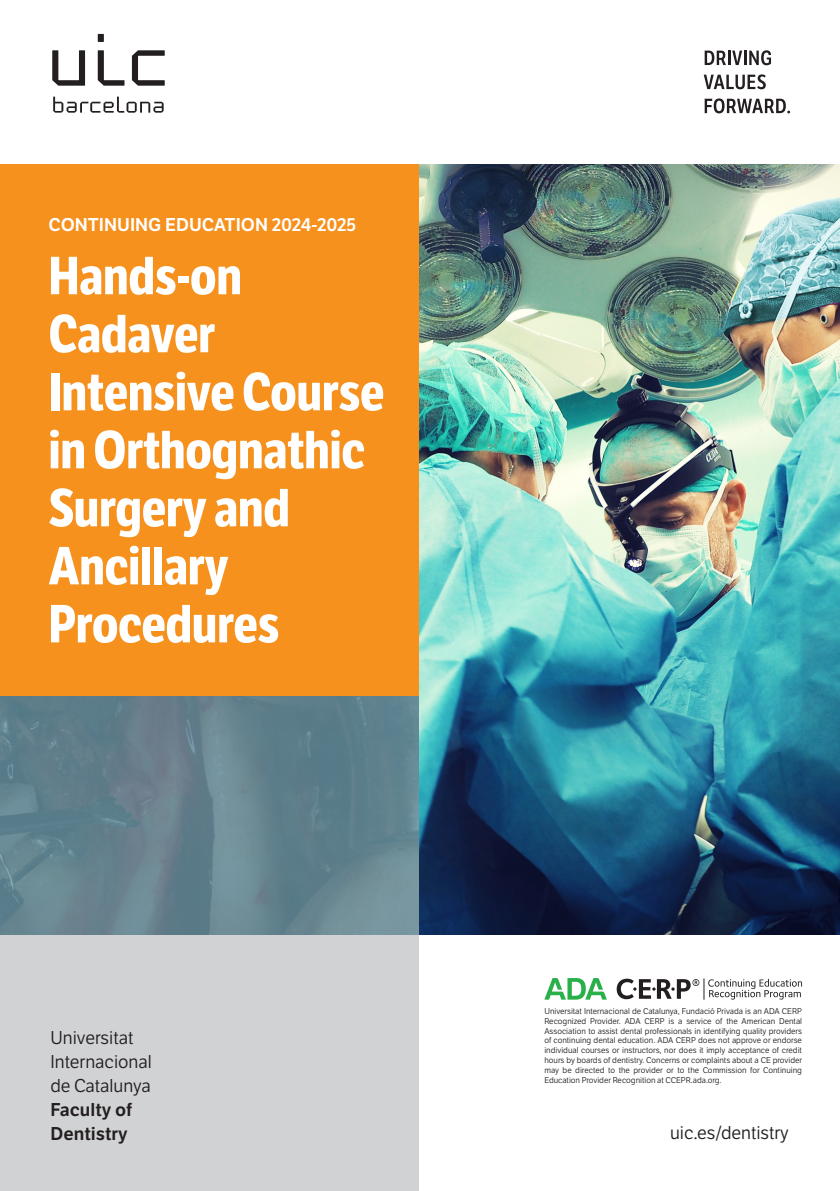
<style>
.page{position:relative;width:840px;height:1191px;background:#fff}
.page>*{position:absolute;margin:0;border:0;box-sizing:border-box;transform-origin:0 0}
.Título_ppal_Ética_Bold_26_29{font:700 52px/58px "LFT Etica Condensed";color:#fff}
.Ética_Book_9_12{font:18px "LFT Etica";color:#231f20}
.Antetítulo_Ética_9_12{font:18px "LFT Etica SB";color:#fff}
.Ética_Book_9_12-2{font:18px/24px "LFT Etica SB";color:#231f20}
.t1{font:8.2px/9.8px "LFT Etica";color:#231f20;text-align:justify}
</style>
<div class="page">
<img style="left:418px;top:165px;width:421px;height:769px">
<div style="left:0;top:933px;width:418px;height:258px;background:#d1d2d4"></div>
<div style="left:0;top:164px;width:418px;height:532px;background:#f6911e"></div>
<svg style="left:0;top:696px;width:418px;height:238px;background:#64828e"></svg>
<svg style="left:544px;top:978px;width:62px;height:21px"></svg>
<svg style="left:616px;top:978px;width:185px;height:21px"></svg>
<svg style="left:704px;top:51px;width:21px;height:14px"></svg>
<hr style="left:727px;top:51px;width:3px;height:14px;background:#231f20">
<svg style="left:732px;top:51px;width:9px;height:14px"></svg>
<hr style="left:743px;top:51px;width:3px;height:14px;background:#231f20">
<svg style="left:749px;top:50px;width:21px;height:15px"></svg>
<svg style="left:703px;top:74px;width:62px;height:15px"></svg>
<svg style="left:704px;top:98px;width:85px;height:15px"></svg>
<svg style="left:52px;top:34px;width:113px;height:79px"></svg>
<p class="Antetítulo_Ética_9_12" style="left:49px;top:213px;width:309px">CONTINUING EDUCATION 2024-2025</p>
<p class="Título_ppal_Ética_Bold_26_29" style="left:49px;top:248px;width:337px">Hands-on<br>Cadaver<br>Intensive Course in Orthognathic<br>Surgery and<br>Ancillary<br>Procedures</p>
<p class="Ética_Book_9_12" style="left:50px;top:1027px;width:84px">Universitat</p>
<p class="Ética_Book_9_12" style="left:50px;top:1051px;width:103px">Internacional</p>
<p class="Ética_Book_9_12" style="left:50px;top:1075px;width:102px">de Catalunya</p>
<p class="Ética_Book_9_12-2" style="left:50px;top:1097px;width:83px">Faculty of<br>Dentistry</p>
<p class="t1" style="left:544px;top:1006px;width:259px">Universitat Internacional de Catalunya, Fundació Privada is an ADA CERP Recognized Provider. ADA CERP is a service of the American Dental Association to assist dental professionals in identifying quality providers of continuing dental education. ADA CERP does not approve or endorse individual courses or instructors, nor does it imply acceptance of credit hours by boards of dentistry. Concerns or complaints about a CE provider may be directed to the provider or to the Commission for Continuing Education Provider Recognition at CCEPR.ada.org.</p>
<p class="Ética_Book_9_12" style="left:669px;top:1122px;width:120px">uic.es/dentistry</p>
</div>
